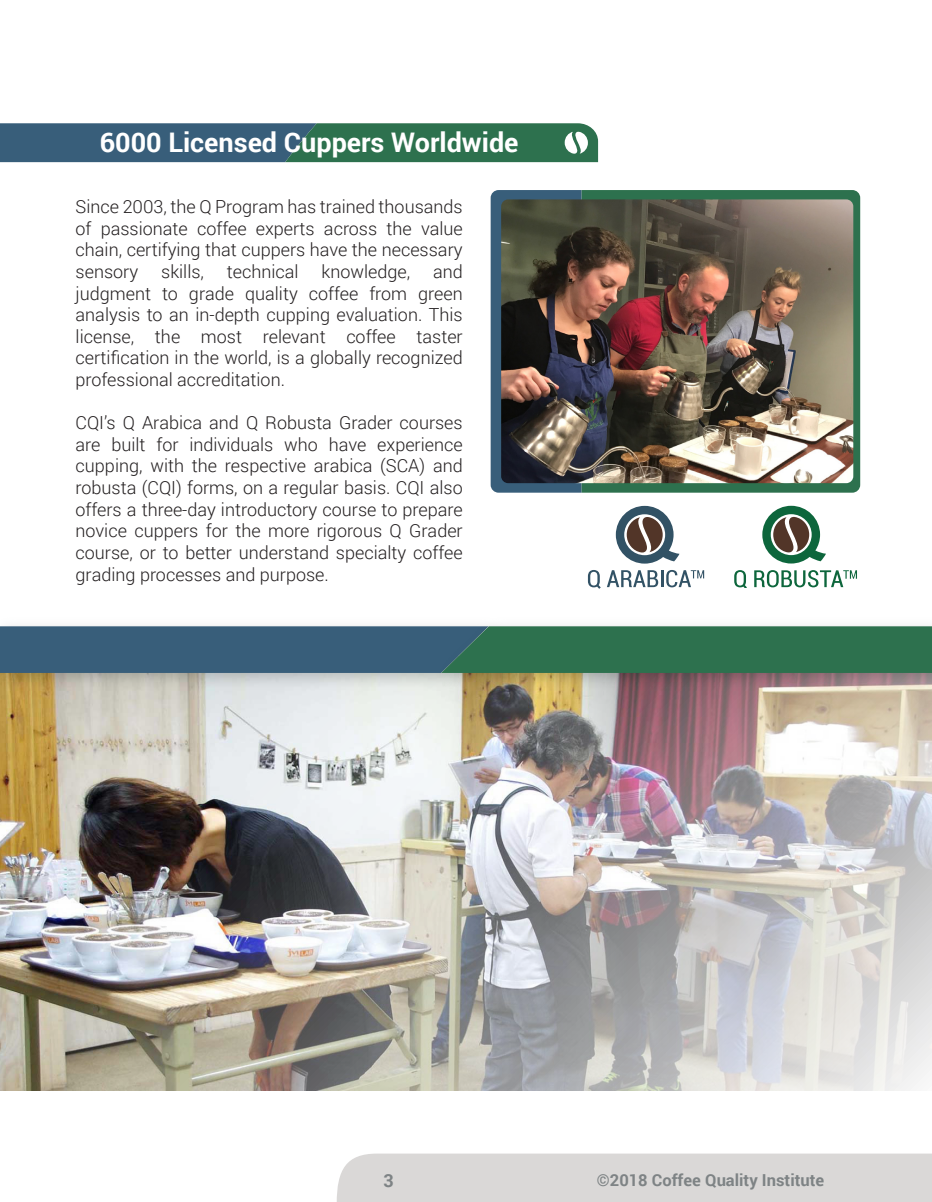
<style>
.page{position:relative;width:932px;height:1202px;background:#fff}
.page>*{position:absolute;margin:0;border:0;box-sizing:border-box;transform-origin:0 0}
.t1{font:700 27px "Roboto";color:#fff}
.t2{font:300 18px/21.6px "Roboto";color:#231f20;text-align:justify}
.t3{font:700 18px "Roboto";color:#7e8385}
.t4{font:700 16.5px "Roboto";color:#7e8385}
</style>
<div class="page">
<img style="left:0;top:696px;width:932px;height:394px">
<svg style="left:0;top:123px;width:598px;height:39px;background:#376b68"></svg>
<svg style="left:588px;top:570px;width:12px;height:19px"></svg>
<svg style="left:607px;top:570px;width:97px;height:17px"></svg>
<svg style="left:616px;top:506px;width:63px;height:57px"></svg>
<svg style="left:762px;top:506px;width:64px;height:57px"></svg>
<svg style="left:734px;top:570px;width:13px;height:17px"></svg>
<svg style="left:754px;top:570px;width:103px;height:17px"></svg>
<div style="left:337px;top:1153px;width:595px;height:48px;background:#dad8d7"></div>
<img style="left:0;top:625px;width:431px;height:71px">
<img style="left:431px;top:625px;width:501px;height:71px">
<svg style="left:0;top:626px;width:932px;height:47px;background:#336865"></svg>
<svg style="left:490px;top:190px;width:91px;height:302px;background:#416580"></svg>
<svg style="left:581px;top:190px;width:279px;height:302px;background:#307250"></svg>
<img style="left:501px;top:199px;width:352px;height:284px">
<h1 class="t1" style="left:100px;top:124px;width:420px">6000 Licensed Cuppers Worldwide</h1>
<p class="t2" style="left:76px;top:195px;width:389px">Since 2003, the Q Program has trained thousands of passionate coffee experts across the value chain, certifying that cuppers have the necessary sensory</p>
<p class="t2" style="left:76px;top:260px;width:389px;text-indent:357px">and judgment to grade quality coffee from green analysis to an in-depth cupping evaluation. This license, the most relevant coffee taster certification in the world, is a globally recognized professional accreditation.</p>
<p class="t2" style="left:76px;top:411px;width:389px">CQI’s Q Arabica and Q Robusta Grader courses are built for individuals who have experience cupping, with the respective arabica (SCA) and robusta (CQI) forms, on a regular basis. CQI also offers a three-day introductory course to prepare novice cuppers for the more rigorous Q Grader course, or to better understand specialty coffee grading processes and purpose.</p>
<p class="t2" style="left:161px;top:260px;width:44px">skills,</p>
<p class="t2" style="left:227px;top:260px;width:73px">technical</p>
<p class="t2" style="left:321px;top:260px;width:90px">knowledge,</p>
<p class="t3" style="left:383px;top:1167px;width:12px">3</p>
<p class="t4" style="left:597px;top:1168px;width:229px">©2018 Coffee Quality Institute</p>
</div>
